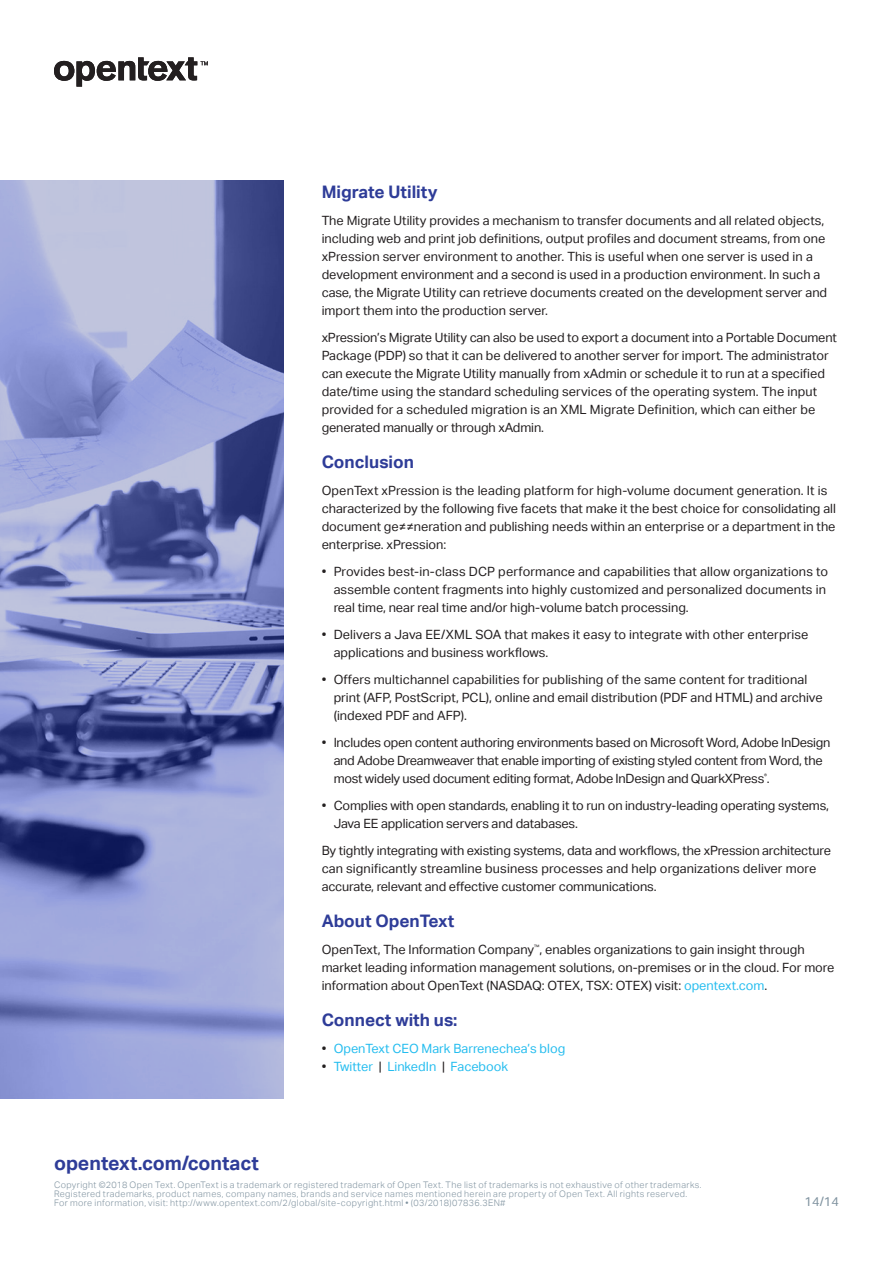
<style>
.page{position:relative;width:893px;height:1263px;background:#fff}
.page>*{position:absolute;margin:0;border:0;box-sizing:border-box;transform-origin:0 0}
.t1{font:700 19.5px "Aktiv Grotesk";color:#2e3c98}
.t2{font:700 17.25px "Aktiv Grotesk";color:#2e3c98}
.Body{font:12.75px/18px "Aktiv Grotesk";color:#231f20}
.Body-2{font:12.75px/18px "Aktiv Grotesk";letter-spacing:-.02em;color:#231f20}
.t3{font:12.75px "Aktiv Grotesk";color:#25bdef}
.t4{font:12.75px "Aktiv Grotesk";color:#7f929f}
.t5{font:300 9px/9px "Aktiv Grotesk";letter-spacing:.045em;color:#7f929f}
.s1{color:#25bdef}
.s2{color:#231f20}
</style>
<div class="page">
<svg style="left:54px;top:57px;width:154px;height:30px"></svg>
<svg style="left:0;top:180px;width:284px;height:918px;background:#8992c5"></svg>
<h1 class="t1" style="left:54px;top:1152px;width:206px">opentext.com/contact</h1>
<h3 class="t2" style="left:322px;top:182px;width:117px">Migrate Utility</h3>
<p class="Body" style="left:322px;top:212px;width:507px">The Migrate Utility provides a mechanism to transfer documents and all related objects, including web and print job definitions, output profiles and document streams, from one xPression server environment to another. This is useful when one server is used in a development environment and a second is used in a production environment. In such a case, the Migrate Utility can retrieve documents created on the development server and import them into the production server.</p>
<p class="Body" style="left:322px;top:329px;width:517px">xPression’s Migrate Utility can also be used to export a document into a Portable Document Package (PDP) so that it can be delivered to another server for import. The administrator can execute the Migrate Utility manually from xAdmin or schedule it to run at a specified date/time using the standard scheduling services of the operating system. The input provided for a scheduled migration is an XML Migrate Definition, which can either be generated manually or through xAdmin.</p>
<h3 class="t2" style="left:322px;top:452px;width:94px">Conclusion</h3>
<p class="Body" style="left:322px;top:482px;width:516px">OpenText xPression is the leading platform for high-volume document generation. It is characterized by the following five facets that make it the best choice for consolidating all document ge≠≠neration and publishing needs within an enterprise or a department in the enterprise. xPression:</p>
<p class="Body" style="left:334px;top:563px;width:496px;text-indent:-12px">• Provides best-in-class DCP performance and capabilities that allow organizations to assemble content fragments into highly customized and personalized documents in real time, near real time and/or high-volume batch processing.</p>
<p class="Body" style="left:334px;top:626px;width:476px;text-indent:-12px">• Delivers a Java EE/XML SOA that makes it easy to integrate with other enterprise applications and business workflows.</p>
<p class="Body" style="left:334px;top:671px;width:490px;text-indent:-12px">• Offers multichannel capabilities for publishing of the same content for traditional print (AFP, PostScript, PCL), online and email distribution (PDF and HTML) and archive (indexed PDF and AFP).</p>
<p class="Body-2" style="left:334px;top:734px;width:498px;text-indent:-12px">• Includes open content authoring environments based on Microsoft Word, Adobe InDesign and Adobe Dreamweaver that enable importing of existing styled content from Word, the most widely used document editing format, Adobe InDesign and QuarkXPress<sup>®</sup>.</p>
<p class="Body" style="left:334px;top:797px;width:497px;text-indent:-12px">• Complies with open standards, enabling it to run on industry-leading operating systems,<br>Java EE application servers and databases.</p>
<p class="Body" style="left:322px;top:842px;width:511px">By tightly integrating with existing systems, data and workflows, the xPression architecture can significantly streamline business processes and help organizations deliver more accurate, relevant and effective customer communications.</p>
<h3 class="t2" style="left:322px;top:911px;width:134px">About OpenText</h3>
<p class="Body" style="left:322px;top:941px;width:514px">OpenText, The Information Company<sup>™</sup>, enables organizations to gain insight through market leading information management solutions, on-premises or in the cloud. For more information about OpenText (NASDAQ: OTEX, TSX: OTEX) visit: <span class="s1">opentext.com</span>.</p>
<h3 class="t2" style="left:322px;top:1010px;width:137px">Connect with us:</h3>
<p class="t3" style="left:322px;top:1041px;width:245px"><span class="s2">•</span> OpenText CEO Mark Barrenechea’s blog</p>
<p class="t3" style="left:322px;top:1059px;width:188px"><span class="s2">•</span> Twitter <span class="s2">|</span> LinkedIn <span class="s2">|</span> Facebook</p>
<p class="t5" style="left:54px;top:1180px;width:649px">Copyright ©2018 Open Text. OpenText is a trademark or registered trademark of Open Text. The list of trademarks is not exhaustive of other trademarks.<br>Registered trademarks, product names, company names, brands and service names mentioned herein are property of Open Text. All rights reserved.<br>For more information, visit: http://www.opentext.com/2/global/site-copyright.html • (03/2018)07836.3EN#</p>
<p class="t4" style="left:805px;top:1194px;width:36px">14/14</p>
</div>
